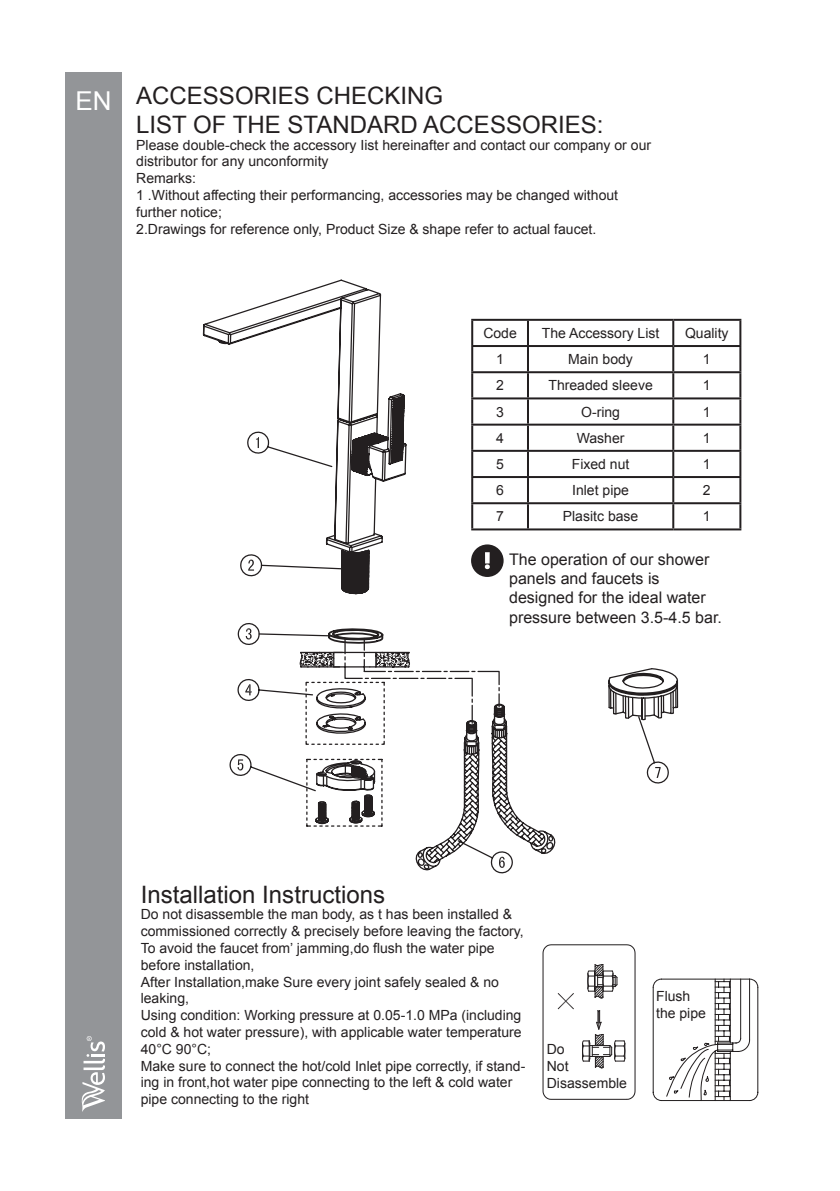
<style>
.page{position:relative;width:840px;height:1191px;background:#fff}
.page>*{position:absolute;margin:0;border:0;box-sizing:border-box;transform-origin:0 0}
.t1{font:24px/28.8px "Arial";color:#231f20}
.t2{font:16px/19.2px "Arial";color:#231f20}
.t3{font:14px/16.8px "Arial";color:#231f20}
.s1{font-size:26px;color:#fff}
</style>
<div class="page">
<div style="left:65px;top:72px;width:57px;height:1047px;background:#939598"></div>
<svg style="left:81px;top:1036px;width:24px;height:76px"></svg>
<hr style="left:471px;top:319px;width:56px;height:2px;background:#231f20">
<hr style="left:471px;top:321px;width:2px;height:24px;background:#231f20">
<hr style="left:527px;top:319px;width:146px;height:2px;background:#231f20">
<hr style="left:526px;top:321px;width:2px;height:24px;background:#231f20">
<hr style="left:673px;top:319px;width:68px;height:2px;background:#231f20">
<hr style="left:672px;top:321px;width:2px;height:24px;background:#231f20">
<hr style="left:739px;top:321px;width:2px;height:24px;background:#231f20">
<hr style="left:471px;top:345px;width:56px;height:2px;background:#231f20">
<hr style="left:471px;top:347px;width:2px;height:24px;background:#231f20">
<hr style="left:527px;top:345px;width:146px;height:2px;background:#231f20">
<hr style="left:526px;top:347px;width:2px;height:24px;background:#231f20">
<hr style="left:673px;top:345px;width:68px;height:2px;background:#231f20">
<hr style="left:672px;top:347px;width:2px;height:24px;background:#231f20">
<hr style="left:739px;top:347px;width:2px;height:24px;background:#231f20">
<hr style="left:471px;top:371px;width:56px;height:2px;background:#231f20">
<hr style="left:471px;top:373px;width:2px;height:24px;background:#231f20">
<hr style="left:527px;top:371px;width:146px;height:2px;background:#231f20">
<hr style="left:526px;top:373px;width:2px;height:24px;background:#231f20">
<hr style="left:673px;top:371px;width:68px;height:2px;background:#231f20">
<hr style="left:672px;top:373px;width:2px;height:24px;background:#231f20">
<hr style="left:739px;top:373px;width:2px;height:24px;background:#231f20">
<hr style="left:471px;top:397px;width:56px;height:2px;background:#231f20">
<hr style="left:471px;top:399px;width:2px;height:24px;background:#231f20">
<hr style="left:527px;top:397px;width:146px;height:2px;background:#231f20">
<hr style="left:526px;top:399px;width:2px;height:24px;background:#231f20">
<hr style="left:673px;top:397px;width:68px;height:2px;background:#231f20">
<hr style="left:672px;top:399px;width:2px;height:24px;background:#231f20">
<hr style="left:739px;top:399px;width:2px;height:24px;background:#231f20">
<hr style="left:471px;top:423px;width:56px;height:2px;background:#231f20">
<hr style="left:471px;top:425px;width:2px;height:25px;background:#231f20">
<hr style="left:527px;top:423px;width:146px;height:2px;background:#231f20">
<hr style="left:526px;top:425px;width:2px;height:25px;background:#231f20">
<hr style="left:673px;top:423px;width:68px;height:2px;background:#231f20">
<hr style="left:672px;top:425px;width:2px;height:25px;background:#231f20">
<hr style="left:739px;top:425px;width:2px;height:25px;background:#231f20">
<hr style="left:471px;top:450px;width:56px;height:2px;background:#231f20">
<hr style="left:471px;top:452px;width:2px;height:24px;background:#231f20">
<hr style="left:527px;top:450px;width:146px;height:2px;background:#231f20">
<hr style="left:526px;top:452px;width:2px;height:24px;background:#231f20">
<hr style="left:673px;top:450px;width:68px;height:2px;background:#231f20">
<hr style="left:672px;top:452px;width:2px;height:24px;background:#231f20">
<hr style="left:739px;top:452px;width:2px;height:24px;background:#231f20">
<hr style="left:471px;top:476px;width:56px;height:2px;background:#231f20">
<hr style="left:471px;top:478px;width:2px;height:24px;background:#231f20">
<hr style="left:527px;top:476px;width:146px;height:2px;background:#231f20">
<hr style="left:526px;top:478px;width:2px;height:24px;background:#231f20">
<hr style="left:673px;top:476px;width:68px;height:2px;background:#231f20">
<hr style="left:672px;top:478px;width:2px;height:24px;background:#231f20">
<hr style="left:739px;top:478px;width:2px;height:24px;background:#231f20">
<hr style="left:471px;top:502px;width:56px;height:2px;background:#231f20">
<hr style="left:471px;top:504px;width:2px;height:24px;background:#231f20">
<hr style="left:527px;top:502px;width:146px;height:2px;background:#231f20">
<hr style="left:526px;top:504px;width:2px;height:24px;background:#231f20">
<hr style="left:673px;top:502px;width:68px;height:2px;background:#231f20">
<hr style="left:672px;top:504px;width:2px;height:24px;background:#231f20">
<hr style="left:739px;top:504px;width:2px;height:24px;background:#231f20">
<hr style="left:471px;top:528px;width:56px;height:2px;background:#231f20">
<hr style="left:527px;top:528px;width:146px;height:2px;background:#231f20">
<hr style="left:673px;top:528px;width:68px;height:2px;background:#231f20">
<svg style="left:542px;top:944px;width:93px;height:155px"></svg>
<svg style="left:652px;top:978px;width:105px;height:123px"></svg>
<svg style="left:237px;top:623px;width:21px;height:22px"></svg>
<svg style="left:495px;top:871px;width:14px;height:3px"></svg>
<svg style="left:237px;top:679px;width:21px;height:22px"></svg>
<svg style="left:258px;top:550px;width:295px;height:321px"></svg>
<svg style="left:240px;top:553px;width:130px;height:42px"></svg>
<svg style="left:326px;top:628px;width:58px;height:16px"></svg>
<svg style="left:229px;top:751px;width:154px;height:76px"></svg>
<svg style="left:305px;top:667px;width:248px;height:156px"></svg>
<svg style="left:608px;top:668px;width:70px;height:116px"></svg>
<svg style="left:202px;top:279px;width:205px;height:274px"></svg>
<div style="left:471px;top:544px;width:32px;height:33px;background:#231f20;border-radius:50%"></div>
<svg style="left:484px;top:552px;width:6px;height:17px"></svg>
<h1 class="t1" style="left:136px;top:81px;width:468px;text-indent:-61px"><span class="s1">EN</span> ACCESSORIES CHECKING<br>LIST OF THE STANDARD ACCESSORIES:</h1>
<p class="t3" style="left:136px;top:136px;width:516px">Please double-check the accessory Iist hereinafter and contact our company or our distributor for any unconformity<br>Remarks:<br>1 .Without affecting their performancing, accessories may be changed without further notice;<br>2.Drawings for reference only, Product Size &amp; shape refer to actual faucet.</p>
<p class="t3" style="left:483px;top:325px;width:35px">Code</p>
<p class="t3" style="left:541px;top:325px;width:119px">The Accessory List</p>
<p class="t3" style="left:684px;top:325px;width:45px">Quality</p>
<p class="t3" style="left:496px;top:351px;width:9px">1</p>
<p class="t3" style="left:568px;top:351px;width:66px">Main body</p>
<p class="t3" style="left:702px;top:351px;width:9px">1</p>
<p class="t3" style="left:496px;top:377px;width:9px">2</p>
<p class="t3" style="left:548px;top:377px;width:106px">Threaded sleeve</p>
<p class="t3" style="left:702px;top:377px;width:9px">1</p>
<p class="t3" style="left:496px;top:403px;width:9px">3</p>
<p class="t3" style="left:581px;top:403px;width:40px">O-ring</p>
<p class="t3" style="left:702px;top:403px;width:9px">1</p>
<p class="t3" style="left:496px;top:430px;width:9px">4</p>
<p class="t3" style="left:576px;top:430px;width:49px">Washer</p>
<p class="t3" style="left:702px;top:430px;width:9px">1</p>
<p class="t3" style="left:496px;top:456px;width:9px">5</p>
<p class="t3" style="left:571px;top:456px;width:59px">Fixed nut</p>
<p class="t3" style="left:702px;top:456px;width:9px">1</p>
<p class="t3" style="left:496px;top:482px;width:9px">6</p>
<p class="t3" style="left:572px;top:482px;width:58px">Inlet pipe</p>
<p class="t3" style="left:702px;top:482px;width:9px">2</p>
<p class="t3" style="left:496px;top:508px;width:9px">7</p>
<p class="t3" style="left:562px;top:508px;width:77px">Plasitc base</p>
<p class="t3" style="left:702px;top:508px;width:9px">1</p>
<p class="t2" style="left:509px;top:550px;width:214px">The operation of our shower panels and faucets is designed for the ideal water pressure between 3.5-4.5 bar.</p>
<h1 class="t1" style="left:141px;top:880px;width:246px">Installation Instructions</h1>
<p class="t3" style="left:141px;top:906px;width:386px">Do not disassemble the man body, as t has been installed &amp; commissioned correctly &amp; precisely before leaving the factory, To avoid the faucet from’ jamming,do flush the water pipe before installation,<br>After Installation,make Sure every joint safely sealed &amp; no leaking,<br>Using condition: Working pressure at 0.05-1.0 MPa (including cold &amp; hot water pressure), with applicable water temperature 40°C 90°C;<br>Make sure to connect the hot/cold Inlet pipe correctly, if stand&shy;ing in front,hot water pipe connecting to the left &amp; cold water pipe connecting to the right</p>
<p class="t3" style="left:546px;top:1041px;width:82px">Do<br>Not<br>Disassemble</p>
<p class="t3" style="left:655px;top:987px;width:51px">Flush the pipe</p>
</div>
